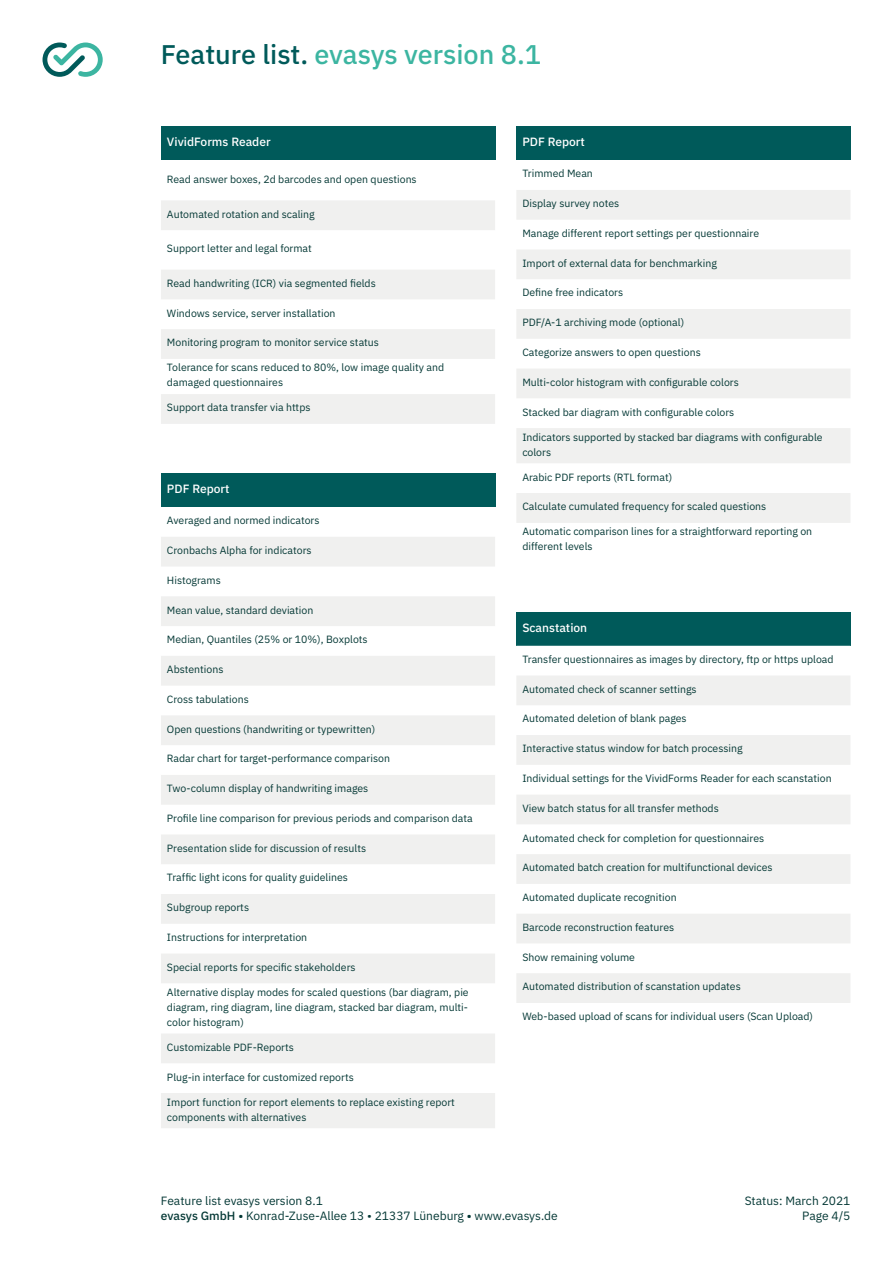
<style>
.page{position:relative;width:893px;height:1263px;background:#fff}
.page>*{position:absolute;margin:0;border:0;box-sizing:border-box;transform-origin:0 0}
.t1{font:500 27px "IBM Plex Sans";color:#3cb5a1}
.t2{font:12px/15px "IBM Plex Sans";color:#043835}
.t3{font:500 12px "IBM Plex Sans";color:#fff}
.t4{font:10.5px/15px "IBM Plex Sans";color:#043835}
.s1{color:#005a5a}
.s2{font-weight:500}
</style>
<div class="page">
<svg style="left:43px;top:43px;width:60px;height:34px"></svg>
<div style="left:516px;top:612px;width:334px;height:34px;background:#005a5a"></div>
<svg style="left:516px;top:676px;width:334px;height:327px;fill:#f0f0ef"></svg>
<div style="left:161px;top:474px;width:334px;height:33px;background:#005a5a"></div>
<svg style="left:161px;top:537px;width:334px;height:591px;fill:#f0f0ef"></svg>
<div style="left:161px;top:127px;width:334px;height:33px;background:#005a5a"></div>
<svg style="left:161px;top:201px;width:334px;height:223px;fill:#f0f0ef"></svg>
<div style="left:516px;top:127px;width:334px;height:33px;background:#005a5a"></div>
<svg style="left:516px;top:190px;width:334px;height:333px;fill:#f0f0ef"></svg>
<h1 class="t1" style="left:161px;top:33px;width:382px"><span class="s1">Feature list.</span> evasys version 8.1</h1>
<p class="t3" style="left:167px;top:133px;width:105px">VividForms Reader</p>
<p class="t4" style="left:167px;top:170px;width:251px">Read answer boxes, 2d barcodes and open questions</p>
<p class="t4" style="left:167px;top:205px;width:149px">Automated rotation and scaling</p>
<p class="t4" style="left:167px;top:240px;width:146px">Support letter and legal format</p>
<p class="t4" style="left:167px;top:275px;width:210px">Read handwriting (ICR) via segmented fields</p>
<p class="t4" style="left:167px;top:304px;width:170px">Windows service, server installation</p>
<p class="t4" style="left:167px;top:334px;width:214px">Monitoring program to monitor service status</p>
<p class="t4" style="left:167px;top:359px;width:279px">Tolerance for scans reduced to 80%, low image quality and damaged questionnaires</p>
<p class="t4" style="left:167px;top:399px;width:145px">Support data transfer via https</p>
<p class="t3" style="left:167px;top:480px;width:64px">PDF Report</p>
<p class="t4" style="left:167px;top:512px;width:154px">Averaged and normed indicators</p>
<p class="t4" style="left:167px;top:542px;width:146px">Cronbachs Alpha for indicators</p>
<p class="t4" style="left:167px;top:572px;width:55px">Histograms</p>
<p class="t4" style="left:167px;top:601px;width:148px">Mean value, standard deviation</p>
<p class="t4" style="left:167px;top:631px;width:202px">Median, Quantiles (25% or 10%), Boxplots</p>
<p class="t4" style="left:167px;top:661px;width:58px">Abstentions</p>
<p class="t4" style="left:167px;top:691px;width:83px">Cross tabulations</p>
<p class="t4" style="left:167px;top:720px;width:210px">Open questions (handwriting or typewritten)</p>
<p class="t4" style="left:167px;top:750px;width:224px">Radar chart for target-performance comparison</p>
<p class="t4" style="left:167px;top:780px;width:203px">Two-column display of handwriting images</p>
<p class="t4" style="left:167px;top:810px;width:307px">Profile line comparison for previous periods and comparison data</p>
<p class="t4" style="left:167px;top:839px;width:201px">Presentation slide for discussion of results</p>
<p class="t4" style="left:167px;top:869px;width:182px">Traffic light icons for quality guidelines</p>
<p class="t4" style="left:167px;top:899px;width:84px">Subgroup reports</p>
<p class="t4" style="left:167px;top:929px;width:142px">Instructions for interpretation</p>
<p class="t4" style="left:167px;top:959px;width:190px">Special reports for specific stakeholders</p>
<p class="t4" style="left:167px;top:984px;width:303px;text-align:justify">Alternative display modes for scaled questions (bar diagram, pie diagram, ring diagram, line diagram, stacked bar diagram, multi&shy;color histogram)</p>
<p class="t4" style="left:167px;top:1039px;width:128px">Customizable PDF-Reports</p>
<p class="t4" style="left:167px;top:1068px;width:188px">Plug-in interface for customized reports</p>
<p class="t4" style="left:167px;top:1093px;width:289px">Import function for report elements to replace existing report components with alternatives</p>
<p class="t3" style="left:522px;top:133px;width:64px">PDF Report</p>
<p class="t4" style="left:522px;top:165px;width:72px">Trimmed Mean</p>
<p class="t4" style="left:522px;top:195px;width:98px">Display survey notes</p>
<p class="t4" style="left:522px;top:225px;width:238px">Manage different report settings per questionnaire</p>
<p class="t4" style="left:522px;top:255px;width:196px">Import of external data for benchmarking</p>
<p class="t4" style="left:522px;top:284px;width:102px">Define free indicators</p>
<p class="t4" style="left:522px;top:314px;width:163px">PDF/A-1 archiving mode (optional)</p>
<p class="t4" style="left:522px;top:344px;width:180px">Categorize answers to open questions</p>
<p class="t4" style="left:522px;top:374px;width:218px">Multi-color histogram with configurable colors</p>
<p class="t4" style="left:522px;top:403px;width:214px">Stacked bar diagram with configurable colors</p>
<p class="t4" style="left:522px;top:428px;width:302px">Indicators supported by stacked bar diagrams with configurable colors</p>
<p class="t4" style="left:522px;top:468px;width:151px">Arabic PDF reports (RTL format)</p>
<p class="t4" style="left:522px;top:498px;width:246px">Calculate cumulated frequency for scaled questions</p>
<p class="t4" style="left:522px;top:523px;width:291px">Automatic comparison lines for a straightforward reporting on different levels</p>
<p class="t3" style="left:522px;top:618px;width:66px">Scanstation</p>
<p class="t4" style="left:522px;top:651px;width:313px">Transfer questionnaires as images by directory, ftp or https upload</p>
<p class="t4" style="left:522px;top:681px;width:176px">Automated check of scanner settings</p>
<p class="t4" style="left:522px;top:710px;width:166px">Automated deletion of blank pages</p>
<p class="t4" style="left:522px;top:740px;width:222px">Interactive status window for batch processing</p>
<p class="t4" style="left:522px;top:770px;width:311px">Individual settings for the VividForms Reader for each scanstation</p>
<p class="t4" style="left:522px;top:800px;width:198px">View batch status for all transfer methods</p>
<p class="t4" style="left:522px;top:829px;width:243px">Automated check for completion for questionnaires</p>
<p class="t4" style="left:522px;top:859px;width:252px">Automated batch creation for multifunctional devices</p>
<p class="t4" style="left:522px;top:889px;width:156px">Automated duplicate recognition</p>
<p class="t4" style="left:522px;top:919px;width:153px">Barcode reconstruction features</p>
<p class="t4" style="left:522px;top:948px;width:114px">Show remaining volume</p>
<p class="t4" style="left:522px;top:978px;width:220px">Automated distribution of scanstation updates</p>
<p class="t4" style="left:522px;top:1008px;width:292px">Web-based upload of scans for individual users (Scan Upload)</p>
<p class="t2" style="left:161px;top:1192px;width:398px">Feature list evasys version 8.1<br><span class="s2">evasys GmbH •</span> Konrad-Zuse-Allee 13 • 21337 Lüneburg <span class="s2">•</span> www.evasys.de</p>
<p class="t2" style="left:745px;top:1192px;width:107px;text-align:right">Status: March 2021<br>Page 4/5</p>
</div>
